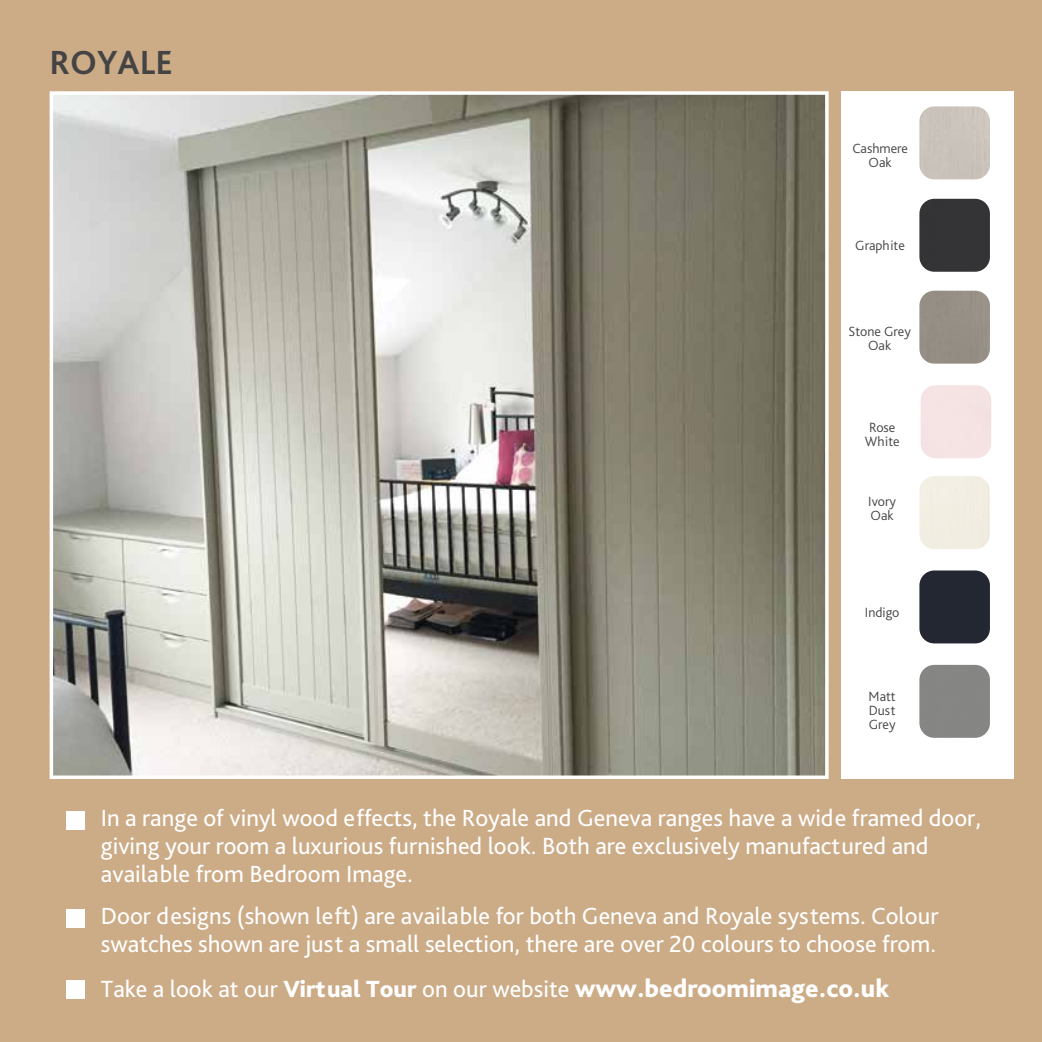
<style>
.page{position:relative;width:1042px;height:1042px;background:#ccab87}
.page>*{position:absolute;margin:0;border:0;box-sizing:border-box;transform-origin:0 0}
.t1{font:700 35px "Bliss Pro";color:#454444}
.t2{font:24.5px/28px "Bliss Pro";color:#fff}
.t3{font:300 14px/14px "Bliss Pro";color:#454444;text-align:center}
.s1{font-weight:800}
.s2{font-weight:800;font-size:26.25px}
</style>
<div class="page">
<div style="left:841px;top:91px;width:173px;height:688px;background:#fff"></div>
<img style="left:919px;top:570px;width:71px;height:73px">
<div style="left:919px;top:665px;width:71px;height:73px;background:#868684"></div>
<img style="left:55px;top:96px;width:768px;height:678px">
<div style="left:50px;top:91px;width:778px;height:688px;border:4px solid #fff"></div>
<div style="left:919px;top:106px;width:71px;height:73px;background:#cac3bb"></div>
<img style="left:919px;top:199px;width:71px;height:73px">
<div style="left:919px;top:291px;width:71px;height:73px;background:#968f85"></div>
<div style="left:919px;top:476px;width:71px;height:73px;background:#f2eee2"></div>
<div style="left:67px;top:811px;width:18px;height:18px;background:#fff"></div>
<div style="left:67px;top:909px;width:18px;height:18px;background:#fff"></div>
<div style="left:67px;top:980px;width:18px;height:19px;background:#fff"></div>
<h1 class="t1" style="left:50px;top:41px;width:125px">ROYALE</h1>
<p class="t3" style="left:852px;top:140px;width:57px">Cashmere<br>Oak</p>
<p class="t3" style="left:855px;top:238px;width:51px">Graphite</p>
<p class="t3" style="left:848px;top:324px;width:64px">Stone Grey<br>Oak</p>
<p class="t3" style="left:865px;top:420px;width:36px">Rose<br>White</p>
<p class="t3" style="left:868px;top:494px;width:29px;text-align:left">Ivory<br>Oak</p>
<p class="t3" style="left:865px;top:605px;width:36px">Indigo</p>
<p class="t3" style="left:868px;top:689px;width:29px;text-align:justify">Matt Dust Grey</p>
<p class="t2" style="left:101px;top:803px;width:882px">In a range of vinyl wood effects, the Royale and Geneva ranges have a wide framed door, giving your room a luxurious furnished look. Both are exclusively manufactured and available from Bedroom Image.</p>
<p class="t2" style="left:101px;top:901px;width:839px">Door designs (shown left) are available for both Geneva and Royale systems. Colour swatches shown are just a small selection, there are over 20 colours to choose from.</p>
<p class="t2" style="left:101px;top:974px;width:790px">Take a look at our <span class="s1">Virtual Tour</span> on our website <span class="s2">www.bedroomimage.co.uk</span></p>
</div>
